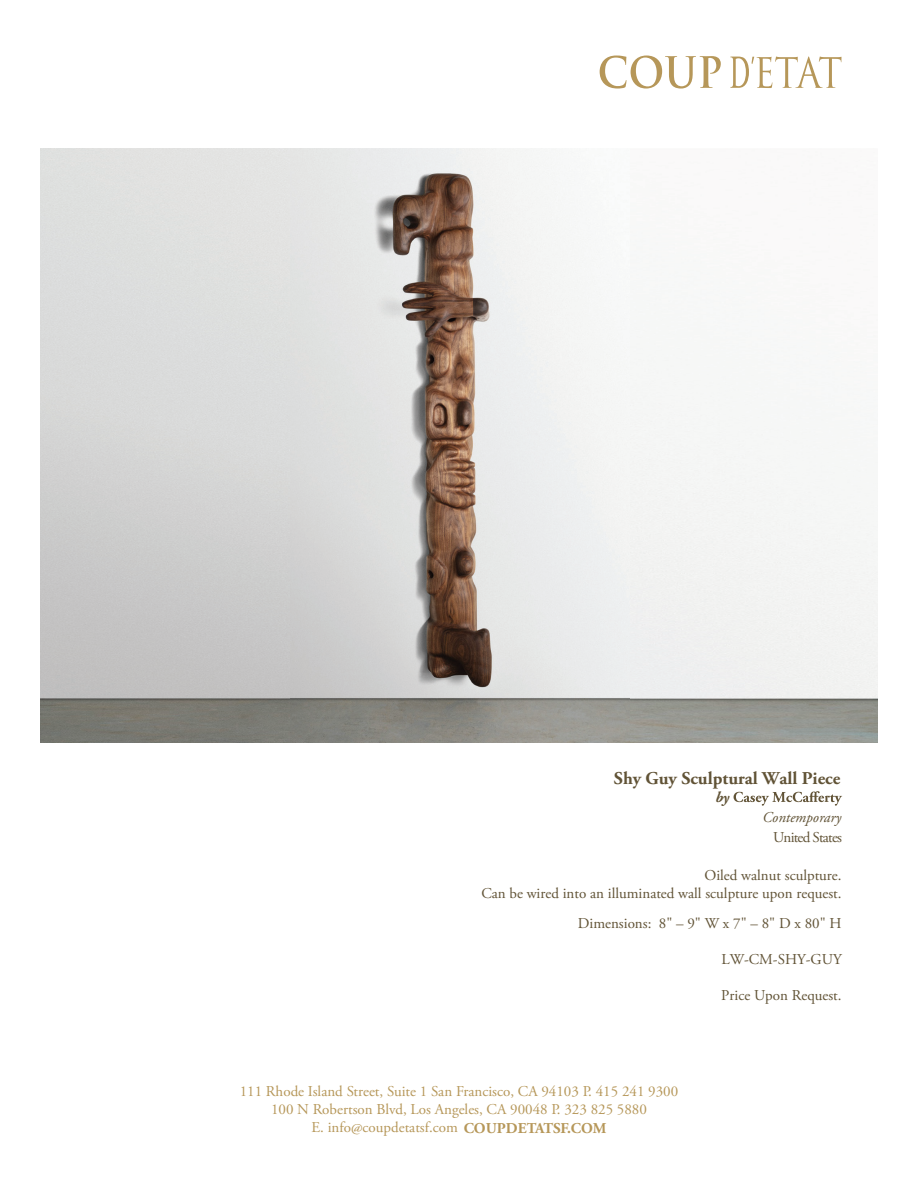
<style>
.page{position:relative;width:918px;height:1188px;background:#fff}
.page>*{position:absolute;margin:0;border:0;box-sizing:border-box;transform-origin:0 0}
.t1{font:700 18px "Adobe Garamond Pro";color:#615336}
.t2{font:15px/18px "Adobe Garamond Pro";color:#b69759;text-align:center}
.t3{font:15px/18px "Adobe Garamond Pro";color:#615336;text-align:right}
.t4{font:italic 15px "Adobe Garamond Pro";color:#615336}
.t5{font:15px "Adobe Garamond Pro";letter-spacing:-.05em;color:#615336}
.t6{font:italic 700 15px "Adobe Garamond Pro";color:#615336}
.s1{font-weight:700}
</style>
<div class="page">
<svg style="left:600px;top:56px;width:121px;height:33px"></svg>
<svg style="left:730px;top:56px;width:112px;height:32px"></svg>
<svg style="left:734px;top:791px;width:108px;height:15px"></svg>
<img style="left:290px;top:149px;width:340px;height:594px">
<img style="left:41px;top:149px;width:249px;height:594px">
<img style="left:630px;top:336px;width:247px;height:407px">
<p class="t1" style="left:614px;top:768px;width:228px">Shy Guy Sculptural Wall Piece</p>
<p class="t6" style="left:715px;top:788px;width:15px">by</p>
<p class="t4" style="left:763px;top:809px;width:80px">Contemporary</p>
<p class="t5" style="left:773px;top:829px;width:70px">United States</p>
<p class="t3" style="left:481px;top:867px;width:362px">Oiled walnut sculpture.<br>Can be wired into an illuminated wall sculpture upon request.</p>
<p class="t3" style="left:578px;top:915px;width:265px">Dimensions: 8" – 9" W x 7" – 8" D x 80" H</p>
<p class="t3" style="left:721px;top:951px;width:122px">LW-CM-SHY-GUY</p>
<p class="t3" style="left:721px;top:987px;width:122px">Price Upon Request.</p>
<p class="t2" style="left:240px;top:1083px;width:440px">111 Rhode Island Street, Suite 1 San Francisco, CA 94103 P. 415 241 9300<br>100 N Robertson Blvd, Los Angeles, CA 90048 P. 323 825 5880<br>E. info@coupdetatsf.com <span class="s1">COUPDETATSF.COM</span></p>
</div>
